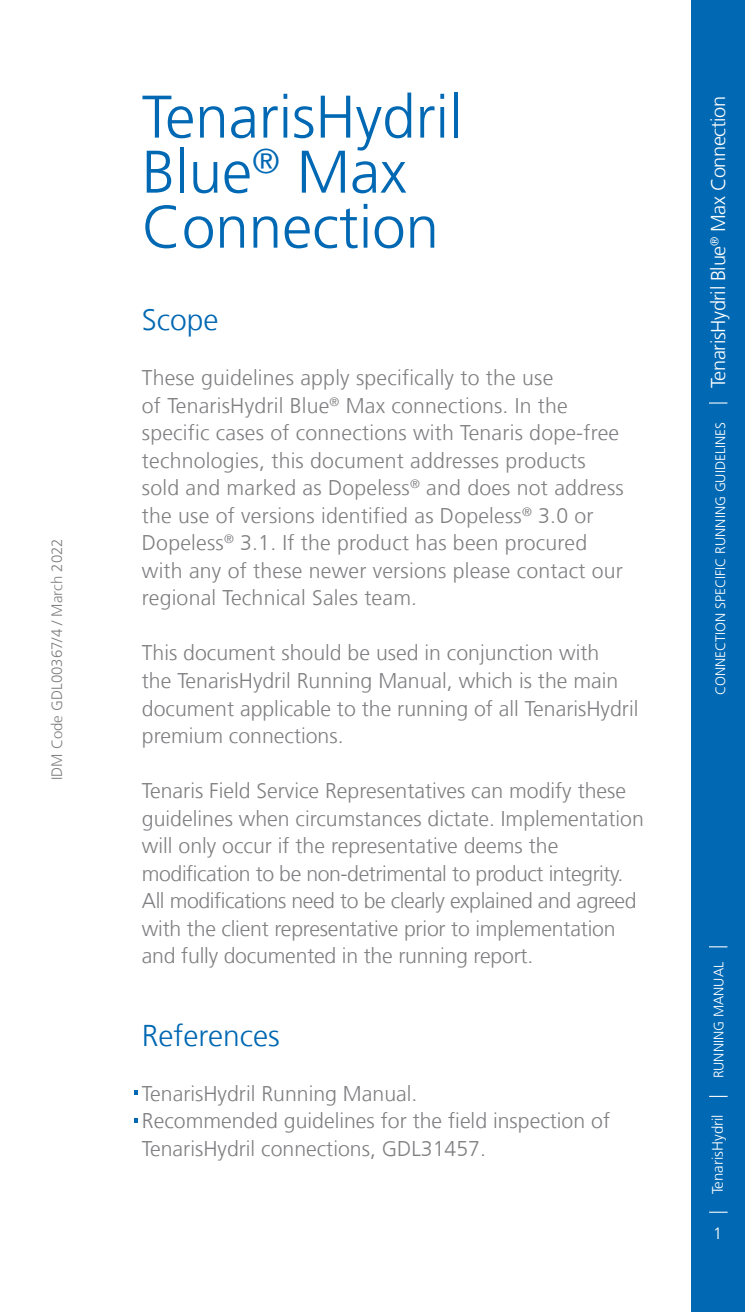
<style>
.page{position:relative;width:745px;height:1312px;background:#fff}
.page>*{position:absolute;margin:0;border:0;box-sizing:border-box;transform-origin:0 0}
.Títulos_azules{font:300 60px/55px "Frutiger";color:#0168b3}
.txt_con_bullets{font:300 condensed 50px "Frutiger";color:#0168b3}
.Subtítulos_azules_te{font:300 30px "Frutiger";color:#0168b3}
.Txt_Frutiger{font:300 21.25px/27.5px "Frutiger";color:#808083}
.txt_con_bullets-2{font:300 21.25px/27.5px "Frutiger";color:#808083}
.t1{font:300 20px "Frutiger";letter-spacing:-.02em;color:#fff}
.t2{font:300 16.25px "Frutiger";color:#fff}
.t3{font:300 15px "Frutiger";color:#808083}
.t4{font:300 15px "Frutiger";color:#fff}
.t5{font:300 13.75px "Frutiger";color:#fff}
</style>
<div class="page">
<div style="left:690px;top:0;width:54px;height:1311px;background:#0168b3"></div>
<svg style="left:709px;top:1211px;width:18px;height:1px"></svg>
<svg style="left:709px;top:1095px;width:18px;height:1px"></svg>
<svg style="left:709px;top:946px;width:18px;height:1px"></svg>
<svg style="left:709px;top:402px;width:18px;height:1px"></svg>
<p class="t3" style="left:48px;top:780px;width:243px;rotate:-90deg">IDM Code GDL00367/4 / March 2022</p>
<p class="Títulos_azules" style="left:142px;top:90px;width:321px">TenarisHydril</p>
<p class="Títulos_azules" style="left:142px;top:145px;width:298px">Blue<sup>®</sup> Max<br>Connection</p>
<p class="Subtítulos_azules_te" style="left:142px;top:303px;width:78px">Scope</p>
<p class="Txt_Frutiger" style="left:142px;top:364px;width:483px">These guidelines apply specifically to the use<br>of TenarisHydril Blue<sup>®</sup> Max connections. In the specific cases of connections with Tenaris dope-free technologies, this document addresses products sold and marked as Dopeless<sup>®</sup> and does not address the use of versions identified as Dopeless<sup>®</sup> 3.0 or Dopeless<sup>®</sup> 3.1. If the product has been procured with any of these newer versions please contact our regional Technical Sales team.</p>
<p class="Txt_Frutiger" style="left:142px;top:639px;width:497px">This document should be used in conjunction with<br>the TenarisHydril Running Manual, which is the main document applicable to the running of all TenarisHydril premium connections.</p>
<p class="Txt_Frutiger" style="left:142px;top:777px;width:503px">Tenaris Field Service Representatives can modify these guidelines when circumstances dictate. Implementation will only occur if the representative deems the modification to be non-detrimental to product integrity.<br>All modifications need to be clearly explained and agreed with the client representative prior to implementation and fully documented in the running report.</p>
<p class="Subtítulos_azules_te" style="left:142px;top:1018px;width:139px">References</p>
<p class="txt_con_bullets" style="left:130px;top:1049px;width:13px">.</p>
<p class="txt_con_bullets-2" style="left:142px;top:1079px;width:277px">TenarisHydril Running Manual.</p>
<p class="txt_con_bullets" style="left:130px;top:1076px;width:13px">.</p>
<p class="txt_con_bullets-2" style="left:142px;top:1107px;width:469px">Recommended guidelines for the field inspection of<br>TenarisHydril connections, GDL31457.</p>
<p class="t1" style="left:706px;top:388px;width:293px;rotate:-90deg">TenarisHydril Blue<sup>®</sup> Max Connection</p>
<p class="t5" style="left:712px;top:695px;width:274px;rotate:-90deg">CONNECTION SPECIFIC RUNNING GUIDELINES</p>
<p class="t5" style="left:710px;top:1078px;width:118px;rotate:-90deg">RUNNING MANUAL</p>
<p class="t4" style="left:708px;top:1194px;width:81px;rotate:-90deg">TenarisHydril</p>
<p class="t2" style="left:712px;top:1223px;width:11px">1</p>
</div>
